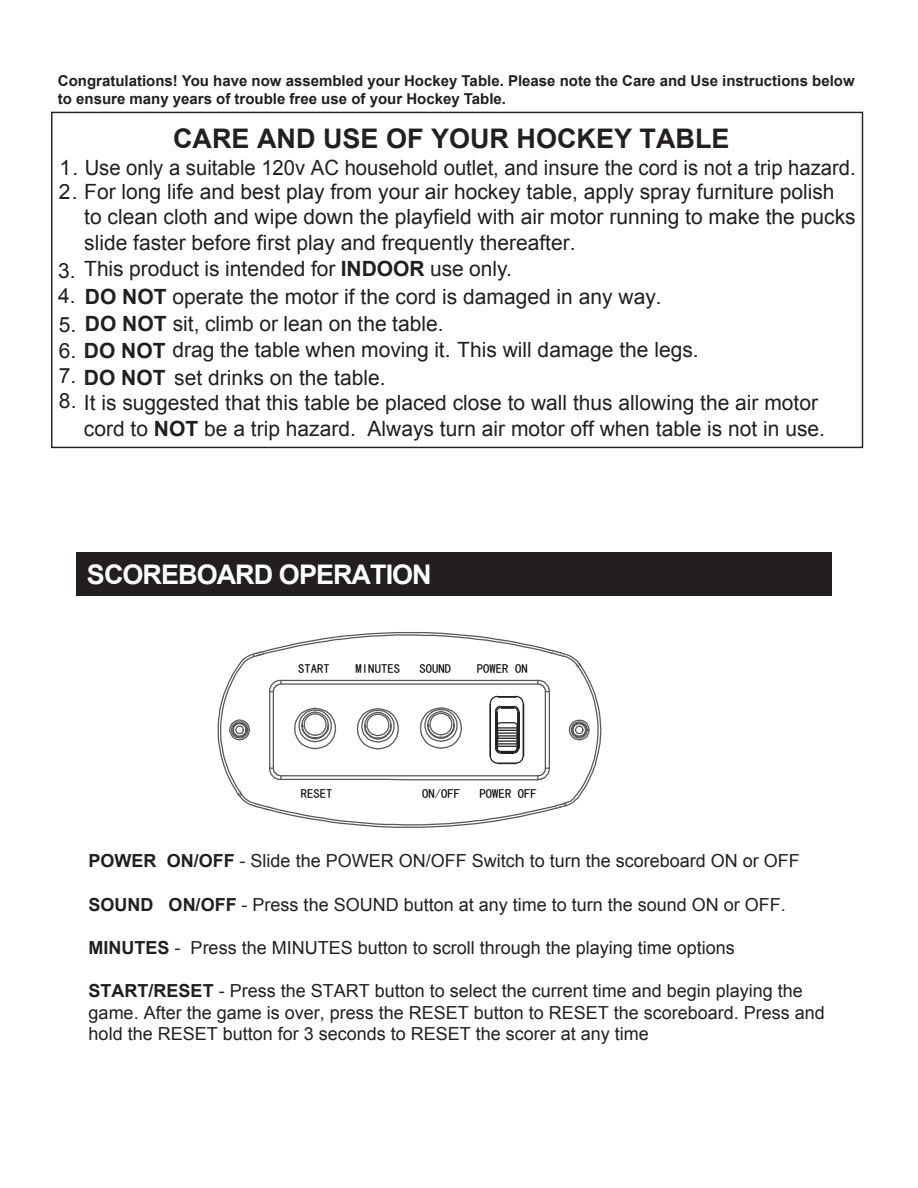
<style>
.page{position:relative;width:918px;height:1188px;background:#fff}
.page>*{position:absolute;margin:0;border:0;box-sizing:border-box;transform-origin:0 0}
.t1{font:700 27px "Arial";color:#231f20}
.t2{font:700 27px "Arial";letter-spacing:-.035em;color:#fff}
.t3{font:21px/25.2px "Arial";color:#231f20}
.t4{font:18px/21.6px "Arial";color:#231f20}
.t5{font:700 15px/18px "Arial";color:#231f20}
.t6{font:12.75px "Sim Hei";color:#030303}
.s1{font-weight:700}
</style>
<div class="page">
<svg style="left:217px;top:632px;width:385px;height:196px"></svg>
<div style="left:76px;top:552px;width:756px;height:44px;background:#231f20"></div>
<p class="t5" style="left:58px;top:72px;width:798px">Congratulations! You have now assembled your Hockey Table. Please note the Care and Use instructions below to ensure many years of trouble free use of your Hockey Table.</p>
<p class="t1" style="left:173px;top:120px;width:558px">CARE AND USE OF YOUR HOCKEY TABLE</p>
<p class="t3" style="left:59px;top:180px;width:777px">2. For long life and best play from your air hockey table, apply spray furniture polish</p>
<p class="t3" style="left:59px;top:155px;width:798px">1. Use only a suitable 120v AC household outlet, and insure the cord is not a trip hazard.</p>
<p class="t3" style="left:84px;top:205px;width:773px">to clean cloth and wipe down the playfield with air motor running to make the pucks slide faster before first play and frequently thereafter.</p>
<p class="t3" style="left:58px;top:285px;width:605px">4. <span class="s1">DO NOT</span> operate the motor if the cord is damaged in any way.</p>
<p class="t3" style="left:58px;top:257px;width:455px">3. This product is intended for <span class="s1">INDOOR</span> use only.</p>
<p class="t3" style="left:59px;top:312px;width:386px">5. <span class="s1">DO NOT</span> sit, climb or lean on the table.</p>
<p class="t3" style="left:84px;top:335px;width:616px;line-height:28.5px;text-indent:-25px">6. <span class="s1">DO NOT</span> drag the table when moving it. This will damage the legs.<br><span class="s1">DO NOT</span> set drinks on the table.</p>
<p class="t3" style="left:84px;top:391px;width:743px">It is suggested that this table be placed close to wall thus allowing the air motor cord to <span class="s1">NOT</span> be a trip hazard. Always turn air motor off when table is not in use.</p>
<p class="t3" style="left:59px;top:363px;width:19px">7.<br>8.</p>
<p class="t2" style="left:87px;top:556px;width:346px">SCOREBOARD OPERATION</p>
<p class="t6" style="left:298px;top:662px;width:33px">START</p>
<p class="t6" style="left:356px;top:662px;width:46px">MINUTES</p>
<p class="t6" style="left:419px;top:662px;width:33px">SOUND</p>
<p class="t6" style="left:477px;top:662px;width:53px">POWER ON</p>
<p class="t6" style="left:301px;top:787px;width:33px">RESET</p>
<p class="t6" style="left:422px;top:787px;width:40px">ON/OFF</p>
<p class="t6" style="left:479px;top:787px;width:59px">POWER OFF</p>
<p class="t4" style="left:89px;top:851px;width:713px"><span class="s1">POWER ON/OFF</span> - Slide the POWER ON/OFF Switch to turn the scoreboard ON or OFF</p>
<p class="t4" style="left:89px;top:894px;width:699px"><span class="s1">SOUND ON/OFF</span> - Press the SOUND button at any time to turn the sound ON or OFF.</p>
<p class="t4" style="left:89px;top:937px;width:648px"><span class="s1">MINUTES</span> - Press the MINUTES button to scroll through the playing time options</p>
<p class="t4" style="left:89px;top:980px;width:738px"><span class="s1">START/RESET</span> - Press the START button to select the current time and begin playing the game. After the game is over, press the RESET button to RESET the scoreboard. Press and hold the RESET button for 3 seconds to RESET the scorer at any time</p>
</div>
